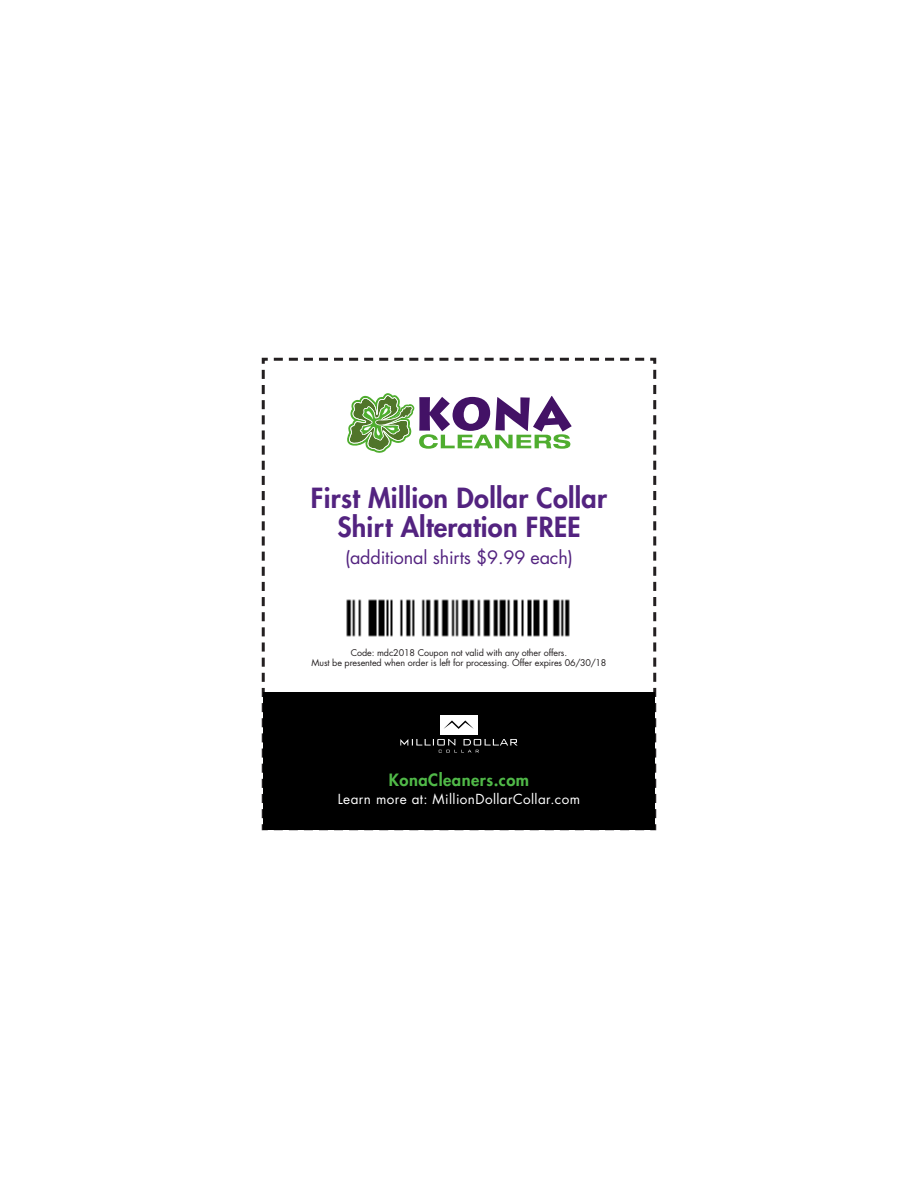
<style>
.page{position:relative;width:918px;height:1188px;background:#fff}
.page>*{position:absolute;margin:0;border:0;box-sizing:border-box;transform-origin:0 0}
.t1{font:800 27px "Futura Std";letter-spacing:.01em;color:#532380}
.t2{font:18px "Futura Std";letter-spacing:-.01em;color:#532380}
.t3{font:800 16.5px "Futura Std";letter-spacing:.03em;color:#50b948}
.t4{font:13.5px "Futura Std";letter-spacing:.03em;color:#fff}
.t5{font:9px "Futura Std";letter-spacing:-.01em;color:#231f20}
</style>
<div class="page">
<svg style="left:261px;top:357px;width:396px;height:474px"></svg>
<div style="left:263px;top:692px;width:392px;height:138px;background:#000"></div>
<img style="left:320px;top:594px;width:278px;height:47px">
<svg style="left:346px;top:393px;width:226px;height:60px"></svg>
<svg style="left:400px;top:739px;width:118px;height:14px"></svg>
<div style="left:440px;top:715px;width:37px;height:19px;background:#fff"></div>
<svg style="left:444px;top:720px;width:30px;height:9px"></svg>
<p class="t1" style="left:311px;top:481px;width:298px">First Million Dollar Collar</p>
<p class="t1" style="left:337px;top:510px;width:245px">Shirt Alteration FREE</p>
<p class="t2" style="left:345px;top:546px;width:229px">(additional shirts $9.99 each)</p>
<p class="t5" style="left:351px;top:646px;width:218px">Code: mdc2018 Coupon not valid with any other offers.</p>
<p class="t5" style="left:312px;top:657px;width:296px">Must be presented when order is left for processing. Offer expires 06/30/18</p>
<p class="t3" style="left:389px;top:769px;width:142px">KonaCleaners.com</p>
<p class="t4" style="left:338px;top:790px;width:244px">Learn more at: MillionDollarCollar.com</p>
</div>
